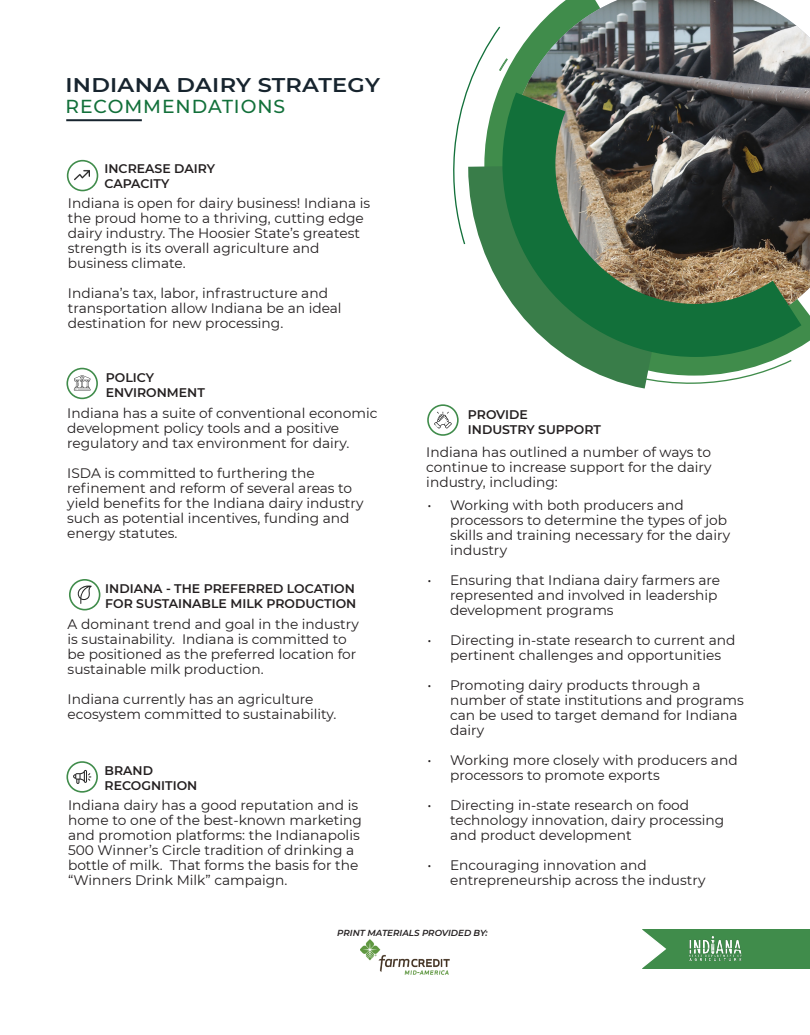
<style>
.page{position:relative;width:810px;height:1035px;background:#fff}
.page>*{position:absolute;margin:0;border:0;box-sizing:border-box;transform-origin:0 0}
.t1{font:600 19.75px "Montserrat";letter-spacing:.01em;color:#17242e;scale:1.14 1}
.t2{font:500 18.75px "Montserrat";letter-spacing:.05em;color:#12703a}
.t3{font:13.75px/15px "Montserrat";color:#231f20}
.t4{font:600 12.5px/15px "Montserrat";color:#231f20}
.t5{font:italic 600 8.75px "Montserrat";color:#231f20}
</style>
<div class="page">
<img style="left:532px;top:0;width:273px;height:33px">
<img style="left:482px;top:33px;width:328px;height:350px">
<svg style="left:453px;top:26px;width:55px;height:220px"></svg>
<svg style="left:67px;top:160px;width:31px;height:31px"></svg>
<div style="left:68px;top:161px;width:29px;height:29px;background:#fff;border-radius:50%"></div>
<img style="left:75px;top:170px;width:14px;height:10px">
<svg style="left:66px;top:368px;width:32px;height:31px"></svg>
<div style="left:68px;top:369px;width:28px;height:29px;background:#fff;border-radius:50%"></div>
<svg style="left:74px;top:375px;width:17px;height:15px"></svg>
<svg style="left:69px;top:579px;width:31px;height:31px"></svg>
<div style="left:71px;top:581px;width:28px;height:28px;background:#fff;border-radius:50%"></div>
<svg style="left:77px;top:585px;width:15px;height:19px"></svg>
<svg style="left:66px;top:761px;width:32px;height:32px"></svg>
<div style="left:68px;top:763px;width:28px;height:28px;background:#fff;border-radius:50%"></div>
<svg style="left:73px;top:770px;width:18px;height:14px"></svg>
<svg style="left:427px;top:404px;width:32px;height:32px"></svg>
<div style="left:429px;top:406px;width:28px;height:28px;background:#fff;border-radius:50%"></div>
<svg style="left:434px;top:412px;width:18px;height:16px"></svg>
<hr style="left:66px;top:119px;width:76px;height:2px;background:#17242e">
<div style="left:642px;top:929px;width:168px;height:40px;background:#408c4b"></div>
<svg style="left:642px;top:929px;width:24px;height:40px"></svg>
<img style="left:690px;top:937px;width:52px;height:23px">
<img style="left:360px;top:940px;width:90px;height:35px">
<p class="t1" style="left:66px;top:71px;width:277px">INDIANA DAIRY STRATEGY</p>
<p class="t2" style="left:66px;top:93px;width:221px">RECOMMENDATIONS</p>
<p class="t4" style="left:105px;top:161px;width:112px">INCREASE DAIRY</p>
<p class="t4" style="left:105px;top:176px;width:66px">CAPACITY</p>
<p class="t3" style="left:68px;top:195px;width:304px">Indiana is open for dairy business! Indiana is the proud home to a thriving, cutting edge dairy industry. The Hoosier State’s greatest strength is its overall agriculture and business climate.</p>
<p class="t3" style="left:68px;top:285px;width:275px">Indiana’s tax, labor, infrastructure and transportation allow Indiana be an ideal destination for new processing.</p>
<p class="t4" style="left:106px;top:370px;width:50px">POLICY</p>
<p class="t4" style="left:106px;top:385px;width:101px">ENVIRONMENT</p>
<p class="t3" style="left:67px;top:405px;width:312px">Indiana has a suite of conventional economic development policy tools and a positive regulatory and tax environment for dairy.</p>
<p class="t3" style="left:67px;top:465px;width:298px">ISDA is committed to furthering the refinement and reform of several areas to yield benefits for the Indiana dairy industry such as potential incentives, funding and energy statutes.</p>
<p class="t4" style="left:105px;top:580px;width:253px">INDIANA - THE PREFERRED LOCATION<br>FOR SUSTAINABLE MILK PRODUCTION</p>
<p class="t3" style="left:68px;top:616px;width:293px">A dominant trend and goal in the industry is sustainability. Indiana is committed to be positioned as the preferred location for sustainable milk production.</p>
<p class="t3" style="left:68px;top:691px;width:270px">Indiana currently has an agriculture ecosystem committed to sustainability.</p>
<p class="t4" style="left:105px;top:763px;width:50px">BRAND</p>
<p class="t4" style="left:105px;top:778px;width:94px">RECOGNITION</p>
<p class="t3" style="left:68px;top:797px;width:295px">Indiana dairy has a good reputation and is home to one of the best-known marketing and promotion platforms: the Indianapolis 500 Winner’s Circle tradition of drinking a bottle of milk. That forms the basis for the “Winners Drink Milk” campaign.</p>
<p class="t4" style="left:468px;top:407px;width:61px">PROVIDE</p>
<p class="t4" style="left:468px;top:422px;width:135px">INDUSTRY SUPPORT</p>
<p class="t3" style="left:426px;top:444px;width:287px;text-align:justify">Indiana has outlined a number of ways to continue to increase support for the dairy industry, including:</p>
<p class="t3" style="left:450px;top:497px;width:282px;text-indent:-22px">• Working with both producers and processors to determine the types of job skills and training necessary for the dairy industry</p>
<p class="t3" style="left:450px;top:572px;width:272px;text-indent:-22px">• Ensuring that Indiana dairy farmers are represented and involved in leadership development programs</p>
<p class="t3" style="left:428px;top:632px;width:309px;text-align:center">• Directing in-state research to current and pertinent challenges and opportunities</p>
<p class="t3" style="left:450px;top:677px;width:295px;text-indent:-22px">• Promoting dairy products through a number of state institutions and programs can be used to target demand for Indiana dairy</p>
<p class="t3" style="left:450px;top:752px;width:289px;text-indent:-22px">• Working more closely with producers and processors to promote exports</p>
<p class="t3" style="left:450px;top:797px;width:276px;text-indent:-22px">• Directing in-state research on food technology innovation, dairy processing and product development</p>
<p class="t3" style="left:450px;top:857px;width:257px;text-indent:-22px">• Encouraging innovation and entrepreneurship across the industry</p>
<p class="t5" style="left:337px;top:927px;width:152px">PRINT MATERIALS PROVIDED BY:</p>
</div>
